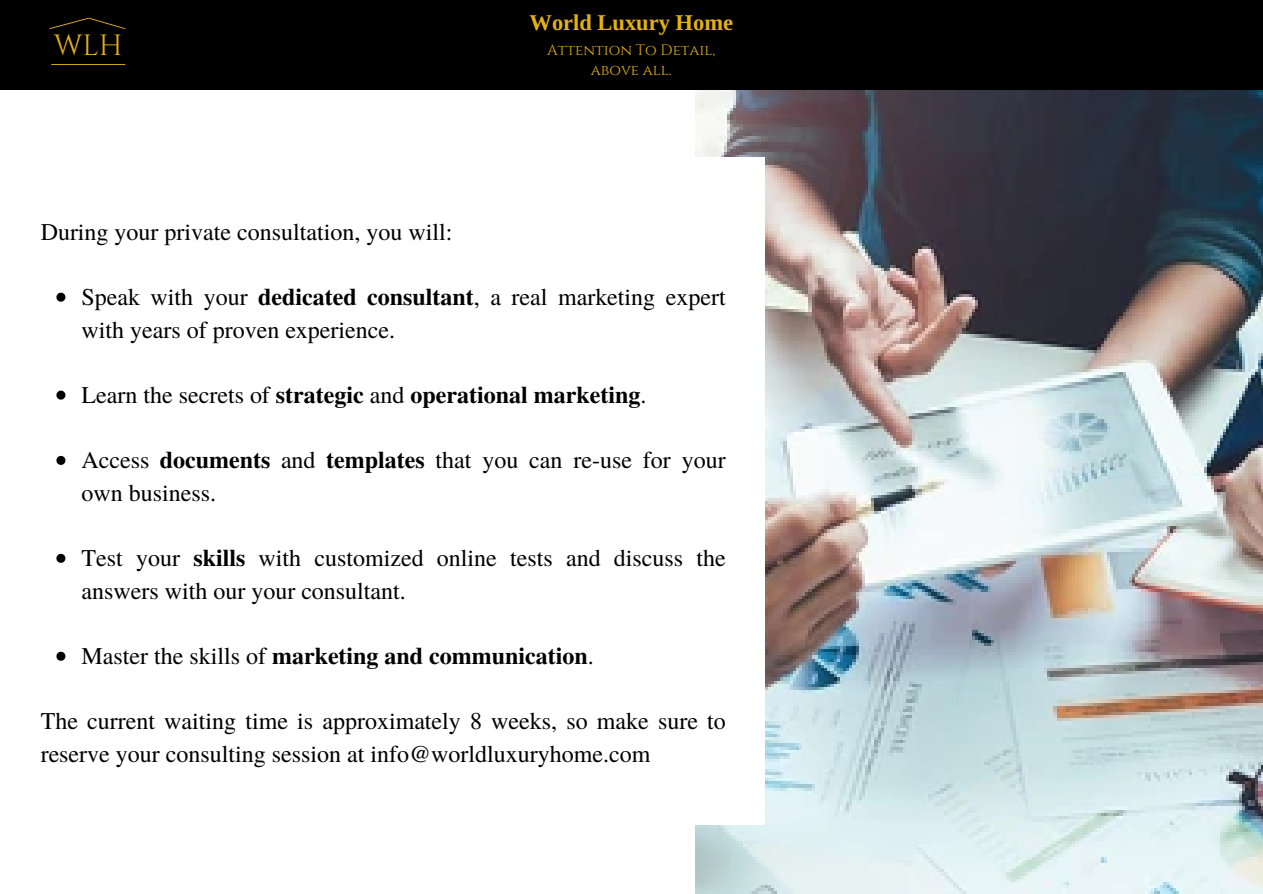
<style>
.page{position:relative;width:1263px;height:894px;background:#fff}
.page>*{position:absolute;margin:0;border:0;box-sizing:border-box;transform-origin:0 0}
.t1{font:29.25px "Cinzel";color:#e5b118}
.t2{font:24px/32.5px "Te X Gyre Termes";color:#000}
.t3{font:700 24px "Te X Gyre Termes";color:#000}
.t4{font:700 22.5px "Libra Serif Modern";color:#e5b118}
.t5{font:15px/20.2px "Cinzel";color:#e5b118;text-align:center}
.s1{font-weight:700}
.s2{font-weight:400}
</style>
<div class="page">
<img style="left:695px;top:90px;width:568px;height:803px">
<div style="left:0;top:0;width:1263px;height:90px;background:#000"></div>
<svg style="left:49px;top:17px;width:77px;height:12px"></svg>
<hr style="left:51px;top:64px;width:74px;height:1px;background:#e5b118">
<div style="left:497px;top:158px;width:268px;height:667px;background:#fff"></div>
<svg style="left:56px;top:292px;width:9px;height:9px"></svg>
<svg style="left:56px;top:390px;width:9px;height:9px"></svg>
<svg style="left:56px;top:456px;width:9px;height:9px"></svg>
<svg style="left:56px;top:553px;width:9px;height:9px"></svg>
<svg style="left:56px;top:651px;width:9px;height:9px"></svg>
<p class="t1" style="left:54px;top:27px;width:70px">WLH</p>
<p class="t2" style="left:41px;top:214px;width:413px">During your private consultation, you will:</p>
<p class="t4" style="left:529px;top:10px;width:205px">World Luxury Home</p>
<p class="t5" style="left:547px;top:40px;width:170px">Attention To Detail, above all.</p>
<p class="t2" style="left:81px;top:279px;width:646px">Speak with your <span class="s1">dedicated consultant</span>, a real marketing expert with years of proven experience.</p>
<p class="t3" style="left:81px;top:376px;width:566px"><span class="s2">Learn the secrets of</span> strategic <span class="s2">and</span> operational marketing<span class="s2">.</span></p>
<p class="t2" style="left:81px;top:442px;width:646px">Access <span class="s1">documents</span> and <span class="s1">templates</span> that you can re-use for your own business.</p>
<p class="t2" style="left:81px;top:540px;width:646px">Test your <span class="s1">skills</span> with customized online tests and discuss the answers with our your consultant.</p>
<p class="t3" style="left:81px;top:637px;width:514px"><span class="s2">Master the skills of</span> marketing and communication<span class="s2">.</span></p>
<p class="t2" style="left:41px;top:703px;width:687px">The current waiting time is approximately 8 weeks, so make sure to reserve your consulting session at info@worldluxuryhome.com</p>
</div>
